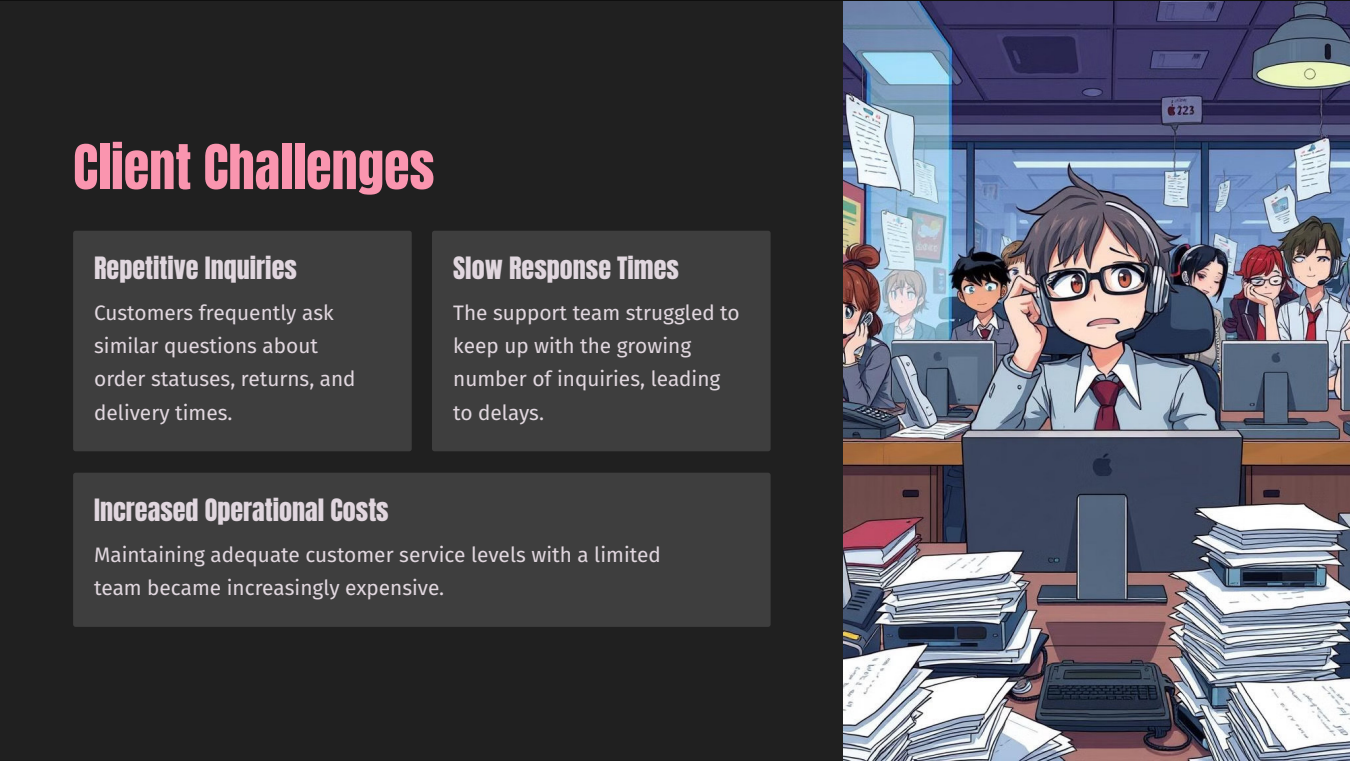
<style>
.page{position:relative;width:1350px;height:761px;background:#202020}
.page>*{position:absolute;margin:0;border:0;box-sizing:border-box;transform-origin:0 0}
.t1{font:52.35px "Anton";color:#fa95af}
.t2{font:26.1px "Anton";color:#e1d7df}
.t3{font:20.85px/33.3px "Fira Sans";color:#e1d7df}
</style>
<div class="page">
<img style="left:844px;top:1px;width:506px;height:759px">
<div style="left:73px;top:231px;width:339px;height:220px;background:#3e3e3e"></div>
<div style="left:432px;top:231px;width:339px;height:220px;background:#3e3e3e"></div>
<div style="left:73px;top:472px;width:698px;height:155px;background:#3e3e3e"></div>
<h1 class="t1" style="left:73px;top:140px;width:363px">Client Challenges</h1>
<p class="t2" style="left:94px;top:255px;width:204px">Repetitive Inquiries</p>
<p class="t3" style="left:94px;top:295px;width:263px">Customers frequently ask similar questions about order statuses, returns, and delivery times.</p>
<p class="t2" style="left:453px;top:255px;width:227px">Slow Response Times</p>
<p class="t3" style="left:453px;top:295px;width:288px">The support team struggled to keep up with the growing number of inquiries, leading to delays.</p>
<p class="t2" style="left:94px;top:497px;width:296px">Increased Operational Costs</p>
<p class="t3" style="left:94px;top:537px;width:568px">Maintaining adequate customer service levels with a limited team became increasingly expensive.</p>
</div>
